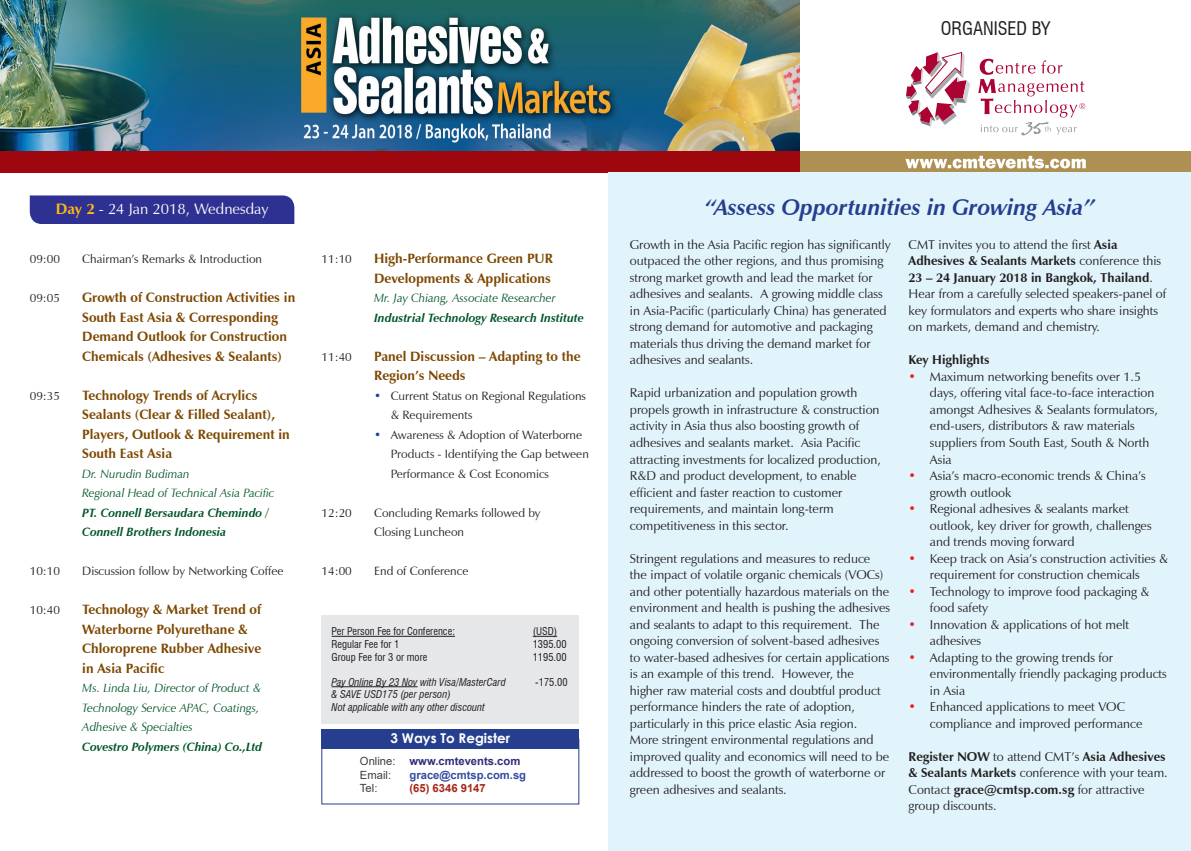
<style>
.page{position:relative;width:1191px;height:851px;background:#fff}
.page>*{position:absolute;margin:0;border:0;box-sizing:border-box;transform-origin:0 0}
.t1{font:italic 700 22.5px "Zapf Humanist 601 BT";color:#253f8e}
.t2{font:condensed 18.3px "Swiss 721 BT";color:#231f20}
.t3{font:15.15px "Zapf Humanist 601 BT";color:#fff}
.t4{font:700 13.5px/19.5px "Zapf Humanist 601 BT";color:#7d4800}
.t5{font:700 13.5px "Century Gothic";color:#fff}
.t6{font:12.75px/16.5px "Zapf Humanist 601 BT";color:#231f20}
.t7{font:700 12.75px "Zapf Humanist 601 BT";color:#231f20}
.t8{font:12px/19.5px "Zapf Humanist 601 BT";color:#231f20}
.t9{font:italic 12px/19.5px "Zapf Humanist 601 BT";color:#005529}
.t10{font:italic 700 12px/19.5px "Zapf Humanist 601 BT";color:#005529}
.t11{font:700 11.25px "Arial";color:#2e2c79}
.t12{font:700 11.25px "Arial";color:#334ca0}
.t13{font:700 11.25px "Arial";color:#a6271a}
.t14{font:11.25px "Arial";color:#3e3e3f}
.t15{font:italic condensed 10.5px "Swiss 721 BT";color:#231f20}
.t16{font:condensed 10.5px "Swiss 721 BT";color:#231f20}
.s1{font-weight:700;color:#fcb814}
.s2{color:#223f99}
.s3{font-weight:400;color:#3e3e3f}
.s4{font-weight:700}
.s5{color:#ee1d23}
</style>
<div class="page">
<img style="left:0;top:0;width:800px;height:151px">
<div style="left:0;top:151px;width:946px;height:21px;background:#9d070d"></div>
<div style="left:800px;top:151px;width:391px;height:22px;background:#ae9152"></div>
<svg style="left:905px;top:156px;width:180px;height:12px"></svg>
<svg style="left:906px;top:52px;width:64px;height:74px"></svg>
<svg style="left:978px;top:59px;width:107px;height:76px"></svg>
<div style="left:30px;top:195px;width:264px;height:29px;background:#2e3092"></div>
<div style="left:322px;top:729px;width:257px;height:19px;background:#253f8e"></div>
<div style="left:322px;top:614px;width:257px;height:109px;background:#e6e7e9"></div>
<hr style="left:332px;top:635px;width:123px;height:1px;background:#231f20">
<svg style="left:533px;top:635px;width:24px;height:1px"></svg>
<hr style="left:332px;top:686px;width:85px;height:1px;background:#231f20">
<div style="left:608px;top:173px;width:583px;height:677px;background:#e1f4fc"></div>
<h2 class="t2" style="left:940px;top:18px;width:111px">ORGANISED BY</h2>
<p class="t3" style="left:56px;top:200px;width:214px"><span class="s1">Day 2</span> - 24 Jan 2018, Wednesday</p>
<p class="t8" style="left:30px;top:249px;width:32px">09:00</p>
<p class="t8" style="left:82px;top:249px;width:181px">Chairman’s Remarks &amp; Introduction</p>
<p class="t8" style="left:30px;top:288px;width:32px">09:05</p>
<p class="t4" style="left:82px;top:287px;width:214px">Growth of Construction Activities in South East Asia &amp; Corresponding Demand Outlook for Construction Chemicals (Adhesives &amp; Sealants)</p>
<p class="t8" style="left:30px;top:385px;width:32px">09:35</p>
<p class="t4" style="left:82px;top:385px;width:209px">Technology Trends of Acrylics<br>Sealants (Clear &amp; Filled Sealant),<br>Players, Outlook &amp; Requirement in<br>South East Asia</p>
<p class="t9" style="left:82px;top:463px;width:109px">Dr. Nurudin Budiman</p>
<p class="t9" style="left:82px;top:483px;width:194px">Regional Head of Technical Asia Pacific</p>
<p class="t10" style="left:82px;top:502px;width:188px">PT. Connell Bersaudara Chemindo /<br>Connell Brothers Indonesia</p>
<p class="t8" style="left:30px;top:561px;width:32px">10:10</p>
<p class="t8" style="left:82px;top:561px;width:203px">Discussion follow by Networking Coffee</p>
<p class="t8" style="left:30px;top:600px;width:32px">10:40</p>
<p class="t4" style="left:82px;top:599px;width:181px">Technology &amp; Market Trend of<br>Waterborne Polyurethane &amp;<br>Chloroprene Rubber Adhesive</p>
<p class="t4" style="left:82px;top:658px;width:83px">in Asia Pacific</p>
<p class="t9" style="left:82px;top:678px;width:180px">Ms. Linda Liu, Director of Product &amp;<br>Technology Service APAC, Coatings,<br>Adhesive &amp; Specialties</p>
<p class="t10" style="left:82px;top:736px;width:181px">Covestro Polymers (China) Co.,Ltd</p>
<p class="t8" style="left:322px;top:249px;width:32px">11:10</p>
<p class="t4" style="left:374px;top:248px;width:180px">High-Performance Green PUR<br>Developments &amp; Applications</p>
<p class="t9" style="left:374px;top:288px;width:183px">Mr. Jay Chiang, Associate Researcher</p>
<p class="t10" style="left:374px;top:307px;width:211px">Industrial Technology Research Institute</p>
<p class="t8" style="left:322px;top:346px;width:32px">11:40</p>
<p class="t4" style="left:374px;top:346px;width:208px">Panel Discussion – Adapting to the<br>Region’s Needs</p>
<p class="t8" style="left:391px;top:385px;width:197px;text-indent:-16px"><span class="s2">•</span> Current Status on Regional Regulations &amp; Requirements</p>
<p class="t8" style="left:391px;top:424px;width:200px;text-indent:-16px"><span class="s2">•</span> Awareness &amp; Adoption of Waterborne<br>Products - Identifying the Gap between<br>Performance &amp; Cost Economics</p>
<p class="t8" style="left:322px;top:502px;width:32px">12:20</p>
<p class="t8" style="left:374px;top:502px;width:168px">Concluding Remarks followed by</p>
<p class="t8" style="left:374px;top:522px;width:91px">Closing Luncheon</p>
<p class="t8" style="left:322px;top:561px;width:32px">14:00</p>
<p class="t8" style="left:374px;top:561px;width:96px">End of Conference</p>
<p class="t16" style="left:332px;top:625px;width:125px">Per Person Fee for Conference:</p>
<p class="t16" style="left:533px;top:625px;width:26px">(USD)</p>
<p class="t16" style="left:332px;top:637px;width:69px">Regular Fee for 1</p>
<p class="t16" style="left:533px;top:637px;width:35px">1395.00</p>
<p class="t16" style="left:332px;top:650px;width:97px">Group Fee for 3 or more</p>
<p class="t16" style="left:533px;top:650px;width:35px">1195.00</p>
<p class="t15" style="left:332px;top:675px;width:176px">Pay Online By 23 Nov with Visa/MasterCard</p>
<p class="t16" style="left:535px;top:675px;width:34px">-175.00</p>
<p class="t15" style="left:332px;top:688px;width:121px">&amp; SAVE USD175 (per person)</p>
<p class="t15" style="left:332px;top:700px;width:155px">Not applicable with any other discount</p>
<p class="t5" style="left:390px;top:728px;width:121px">3 Ways To Register</p>
<p class="t11" style="left:360px;top:753px;width:162px"><span class="s3">Online:</span> www.cmtevents.com</p>
<p class="t14" style="left:360px;top:766px;width:33px">Email:</p>
<p class="t12" style="left:409px;top:766px;width:118px">grace@cmtsp.com.sg</p>
<p class="t14" style="left:360px;top:780px;width:19px">Tel:</p>
<p class="t13" style="left:409px;top:780px;width:78px">(65) 6346 9147</p>
<p class="t1" style="left:705px;top:194px;width:391px">“Assess Opportunities in Growing Asia”</p>
<p class="t6" style="left:630px;top:236px;width:262px">Growth in the Asia Pacific region has significantly outpaced the other regions, and thus promising strong market growth and lead the market for adhesives and sealants. A growing middle class in Asia-Pacific (particularly China) has generated strong demand for automotive and packaging materials thus driving the demand market for adhesives and sealants.</p>
<p class="t6" style="left:630px;top:385px;width:252px">Rapid urbanization and population growth propels growth in infrastructure &amp; construction activity in Asia thus also boosting growth of adhesives and sealants market. Asia Pacific attracting investments for localized production, R&amp;D and product development, to enable efficient and faster reaction to customer requirements, and maintain long-term competitiveness in this sector.</p>
<p class="t6" style="left:630px;top:550px;width:262px">Stringent regulations and measures to reduce the impact of volatile organic chemicals (VOCs) and other potentially hazardous materials on the environment and health is pushing the adhesives and sealants to adapt to this requirement. The ongoing conversion of solvent-based adhesives to water-based adhesives for certain applications is an example of this trend. However, the higher raw material costs and doubtful product performance hinders the rate of adoption, particularly in this price elastic Asia region.<br>More stringent environmental regulations and improved quality and economics will need to be addressed to boost the growth of waterborne or green adhesives and sealants.</p>
<p class="t6" style="left:908px;top:236px;width:259px">CMT invites you to attend the first <span class="s4">Asia Adhesives &amp; Sealants Markets</span> conference this <span class="s4">23 – 24 January 2018 in Bangkok, Thailand</span>.<br>Hear from a carefully selected speakers-panel of key formulators and experts who share insights on markets, demand and chemistry.</p>
<p class="t7" style="left:908px;top:352px;width:83px">Key Highlights</p>
<p class="t6" style="left:930px;top:368px;width:229px;text-indent:-21px"><span class="s5">•</span> Maximum networking benefits over 1.5 days, offering vital face-to-face interaction amongst Adhesives &amp; Sealants formulators, end-users, distributors &amp; raw materials suppliers from South East, South &amp; North Asia</p>
<p class="t6" style="left:930px;top:467px;width:217px;text-indent:-21px"><span class="s5">•</span> Asia’s macro-economic trends &amp; China’s growth outlook</p>
<p class="t6" style="left:930px;top:500px;width:223px;text-indent:-21px"><span class="s5">•</span> Regional adhesives &amp; sealants market outlook, key driver for growth, challenges and trends moving forward</p>
<p class="t6" style="left:908px;top:550px;width:261px;text-align:center"><span class="s5">•</span> Keep track on Asia’s construction activities &amp; requirement for construction chemicals</p>
<p class="t6" style="left:930px;top:583px;width:221px;text-indent:-21px"><span class="s5">•</span> Technology to improve food packaging &amp; food safety</p>
<p class="t6" style="left:930px;top:616px;width:201px;text-indent:-21px"><span class="s5">•</span> Innovation &amp; applications of hot melt adhesives</p>
<p class="t6" style="left:930px;top:649px;width:238px;text-indent:-21px"><span class="s5">•</span> Adapting to the growing trends for environmentally friendly packaging products in Asia</p>
<p class="t6" style="left:930px;top:698px;width:214px;text-indent:-21px"><span class="s5">•</span> Enhanced applications to meet VOC compliance and improved performance</p>
<p class="t6" style="left:908px;top:748px;width:261px"><span class="s4">Register NOW</span> to attend CMT’s <span class="s4">Asia Adhesives &amp; Sealants Markets</span> conference with your team.<br>Contact <span class="s4">grace@cmtsp.com.sg</span> for attractive group discounts.</p>
</div>
